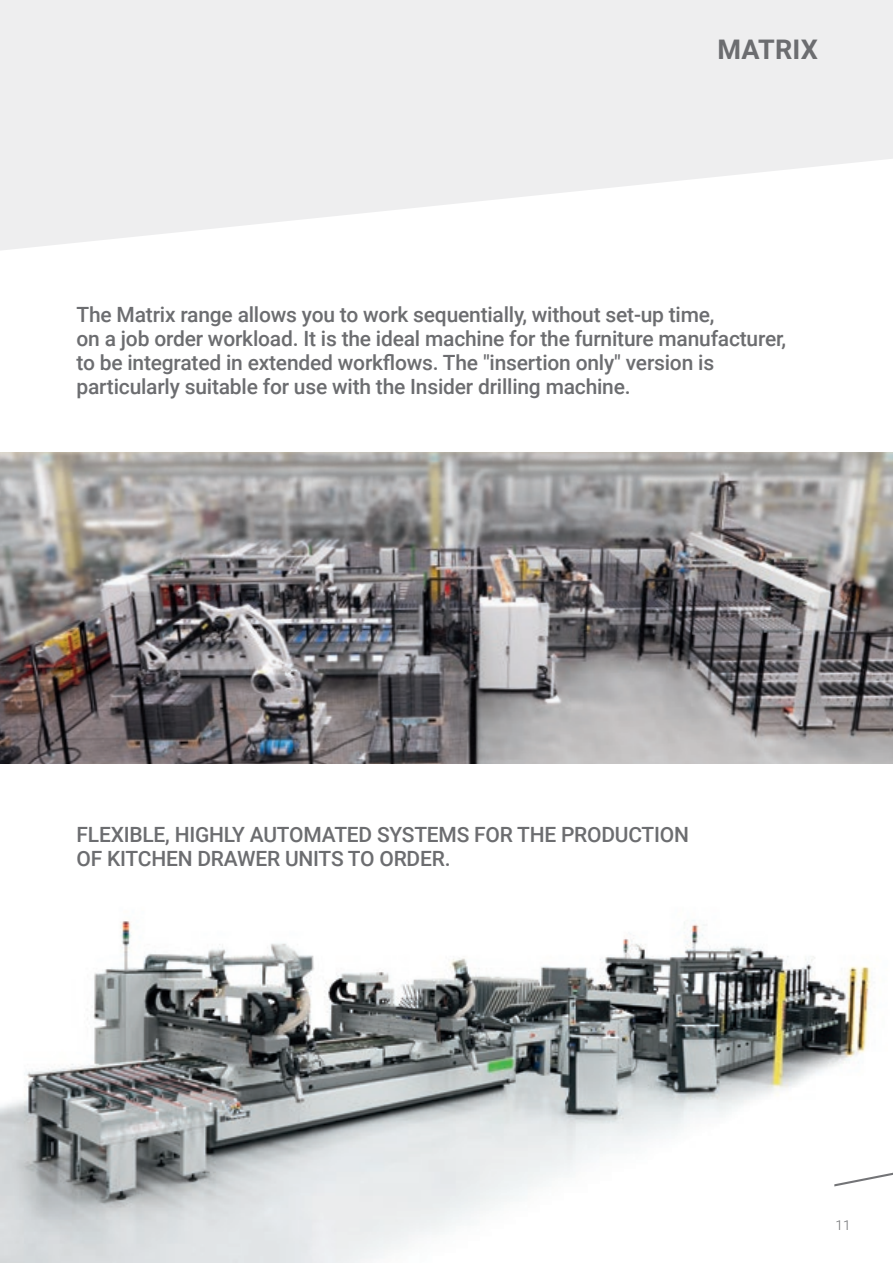
<style>
.page{position:relative;width:893px;height:1263px;background:#fff}
.page>*{position:absolute;margin:0;border:0;box-sizing:border-box;transform-origin:0 0}
.t1{font:700 27px "Roboto";letter-spacing:.005em;color:#6c6d70}
.t2{font:500 21px/24px "Roboto";letter-spacing:-.01em;color:#6c6d70}
.t3{font:300 13.5px "Roboto";color:#6c6d70}
</style>
<div class="page">
<svg style="left:0;top:0;width:893px;height:250px;fill:#eeeeef"></svg>
<img style="left:0;top:452px;width:893px;height:312px">
<img style="left:0;top:920px;width:871px;height:343px">
<svg style="left:834px;top:1170px;width:59px;height:16px"></svg>
<p class="t1" style="left:717px;top:30px;width:102px">MATRIX</p>
<p class="t2" style="left:77px;top:302px;width:711px">The Matrix range allows you to work sequentially, without set-up time,<br>on a job order workload. It is the ideal machine for the furniture manufacturer, to be integrated in extended workflows. The "insertion only" version is particularly suitable for use with the Insider drilling machine.</p>
<p class="t2" style="left:77px;top:822px;width:614px">FLEXIBLE, HIGHLY AUTOMATED SYSTEMS FOR THE PRODUCTION<br>OF KITCHEN DRAWER UNITS TO ORDER.</p>
<p class="t3" style="left:836px;top:1215px;width:16px">11</p>
</div>
